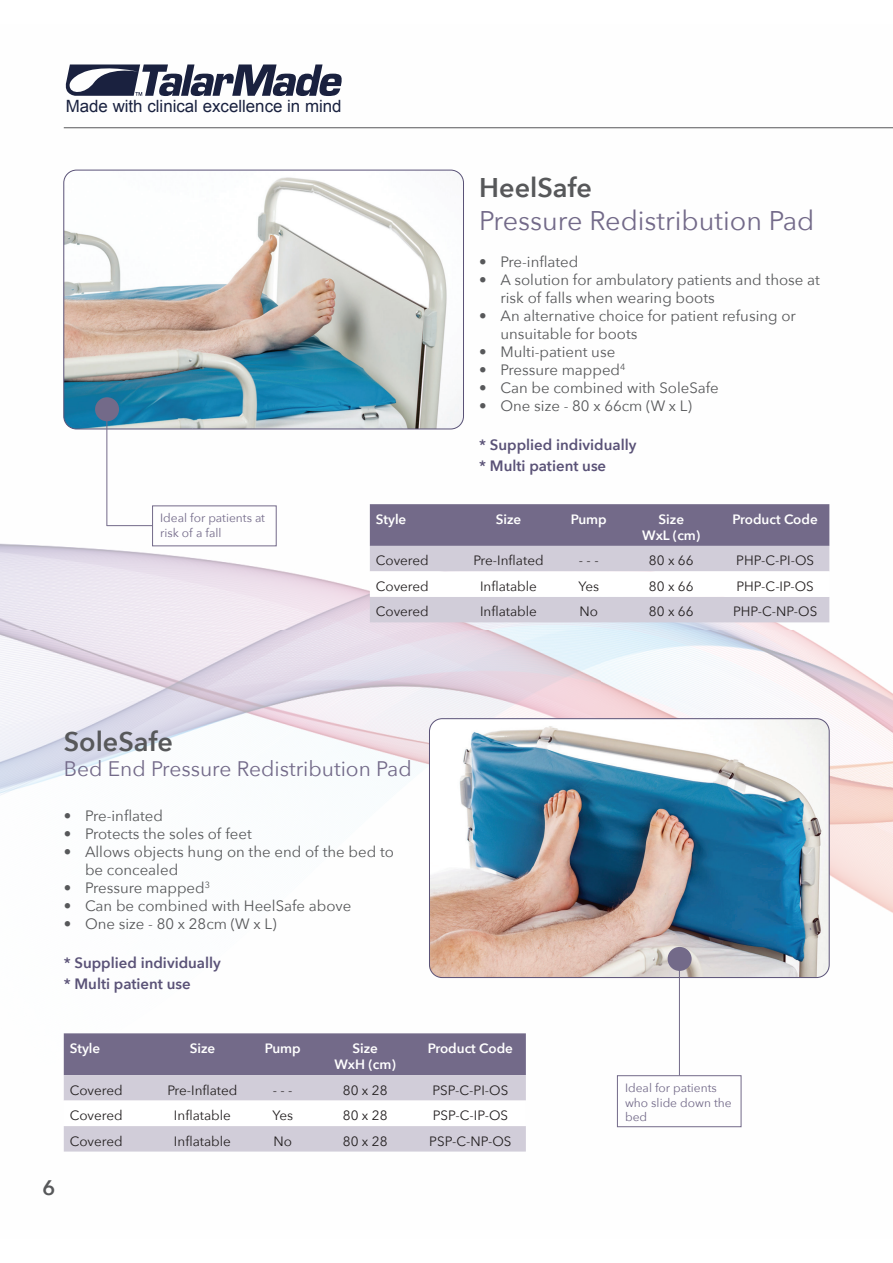
<style>
.page{position:relative;width:893px;height:1263px;background:#fff}
.page>*{position:absolute;margin:0;border:0;box-sizing:border-box;transform-origin:0 0}
.t1{font:27px "Avenir Next";color:#736a89}
.t2{font:600 27px "Avenir Next";color:#57585a}
.t3{font:21px "Avenir Next";color:#736a89}
.t4{font:600 21px "Avenir Next";color:#57585a}
.t5{font:16.95px "Arial";color:#19213f}
.t6{font:15px/18px "Avenir Next";color:#57585a}
.t7{font:600 15px "Avenir Next";color:#5a5277}
.t8{font:13.5px "Avenir Next";color:#231f20}
.t9{font:600 13.5px "Avenir Next";color:#fff}
.t10{font:12px/14.4px "Avenir Next";color:#736a89}
</style>
<div class="page">
<img style="left:0;top:127px;width:601px;height:1025px">
<img style="left:601px;top:128px;width:292px;height:1000px">
<hr style="left:64px;top:127px;width:829px;height:1px;background:#57585a">
<svg style="left:65px;top:64px;width:277px;height:32px"></svg>
<svg style="left:370px;top:504px;width:459px;height:118px"></svg>
<svg style="left:64px;top:1033px;width:462px;height:118px"></svg>
<img style="left:429px;top:719px;width:400px;height:258px">
<div style="left:429px;top:718px;width:400px;height:260px;border:1px solid #5a5277;border-radius:13px"></div>
<img style="left:64px;top:170px;width:399px;height:259px">
<div style="left:64px;top:170px;width:400px;height:259px;border:1px solid #5a5277;border-radius:13px"></div>
<hr style="left:107px;top:525px;width:45px;height:1px;background:#736a89">
<hr style="left:107px;top:410px;width:1px;height:116px;background:#736a89">
<div style="left:95px;top:397px;width:24px;height:24px;background:#736a89;border-radius:50%"></div>
<div style="left:152px;top:506px;width:124px;height:40px;border:1px solid #736a89"></div>
<hr style="left:679px;top:959px;width:1px;height:116px;background:#736a89">
<div style="left:668px;top:947px;width:24px;height:24px;background:#736a89;border-radius:50%"></div>
<div style="left:617px;top:1075px;width:124px;height:52px;border:1px solid #736a89"></div>
<p class="t5" style="left:66px;top:95px;width:277px">Made with clinical excellence in mind</p>
<p class="t10" style="left:160px;top:510px;width:106px">Ideal for patients at risk of a fall</p>
<p class="t2" style="left:479px;top:165px;width:114px">HeelSafe</p>
<p class="t1" style="left:479px;top:197px;width:337px">Pressure Redistribution Pad</p>
<p class="t6" style="left:479px;top:252px;width:101px">• Pre-inflated</p>
<p class="t6" style="left:500px;top:270px;width:321px;text-indent:-21px">• A solution for ambulatory patients and those at risk of falls when wearing boots</p>
<p class="t6" style="left:500px;top:306px;width:297px;text-indent:-21px">• An alternative choice for patient refusing or unsuitable for boots</p>
<p class="t6" style="left:479px;top:342px;width:137px">• Multi-patient use</p>
<p class="t6" style="left:479px;top:360px;width:148px">• Pressure mapped<sup>4</sup></p>
<p class="t6" style="left:479px;top:378px;width:241px">• Can be combined with SoleSafe</p>
<p class="t6" style="left:479px;top:396px;width:214px">• One size - 80 x 66cm (W x L)</p>
<p class="t7" style="left:479px;top:432px;width:159px">* Supplied individually</p>
<p class="t7" style="left:479px;top:453px;width:129px">* Multi patient use</p>
<p class="t9" style="left:376px;top:507px;width:32px">Style</p>
<p class="t9" style="left:496px;top:507px;width:27px">Size</p>
<p class="t9" style="left:571px;top:507px;width:38px">Pump</p>
<p class="t9" style="left:658px;top:507px;width:27px">Size</p>
<p class="t9" style="left:642px;top:524px;width:60px">WxL (cm)</p>
<p class="t9" style="left:732px;top:507px;width:87px">Product Code</p>
<p class="t8" style="left:376px;top:549px;width:55px">Covered</p>
<p class="t8" style="left:473px;top:549px;width:72px">Pre-Inflated</p>
<p class="t8" style="left:579px;top:549px;width:21px">- - -</p>
<p class="t8" style="left:649px;top:549px;width:46px">80 x 66</p>
<p class="t8" style="left:736px;top:549px;width:79px">PHP-C-PI-OS</p>
<p class="t8" style="left:376px;top:575px;width:55px">Covered</p>
<p class="t8" style="left:480px;top:575px;width:58px">Inflatable</p>
<p class="t8" style="left:578px;top:575px;width:22px">Yes</p>
<p class="t8" style="left:649px;top:575px;width:46px">80 x 66</p>
<p class="t8" style="left:736px;top:575px;width:79px">PHP-C-IP-OS</p>
<p class="t8" style="left:376px;top:600px;width:55px">Covered</p>
<p class="t8" style="left:480px;top:600px;width:58px">Inflatable</p>
<p class="t8" style="left:579px;top:600px;width:20px">No</p>
<p class="t8" style="left:649px;top:600px;width:46px">80 x 66</p>
<p class="t8" style="left:733px;top:600px;width:86px">PHP-C-NP-OS</p>
<p class="t2" style="left:64px;top:718px;width:111px">SoleSafe</p>
<p class="t3" style="left:64px;top:751px;width:349px">Bed End Pressure Redistribution Pad</p>
<p class="t6" style="left:64px;top:806px;width:101px">• Pre-inflated</p>
<p class="t6" style="left:64px;top:824px;width:189px">• Protects the soles of feet</p>
<p class="t6" style="left:85px;top:842px;width:310px;text-indent:-21px">• Allows objects hung on the end of the bed to be concealed</p>
<p class="t6" style="left:64px;top:878px;width:148px">• Pressure mapped<sup>3</sup></p>
<p class="t6" style="left:64px;top:896px;width:289px">• Can be combined with HeelSafe above</p>
<p class="t6" style="left:64px;top:914px;width:214px">• One size - 80 x 28cm (W x L)</p>
<p class="t7" style="left:64px;top:950px;width:159px">* Supplied individually</p>
<p class="t7" style="left:64px;top:971px;width:129px">* Multi patient use</p>
<p class="t4" style="left:43px;top:1169px;width:14px">6</p>
<p class="t9" style="left:70px;top:1036px;width:32px">Style</p>
<p class="t9" style="left:190px;top:1036px;width:27px">Size</p>
<p class="t9" style="left:265px;top:1036px;width:38px">Pump</p>
<p class="t9" style="left:352px;top:1036px;width:27px">Size</p>
<p class="t9" style="left:334px;top:1053px;width:63px">WxH (cm)</p>
<p class="t9" style="left:428px;top:1036px;width:87px">Product Code</p>
<p class="t8" style="left:70px;top:1078px;width:55px">Covered</p>
<p class="t8" style="left:167px;top:1078px;width:72px">Pre-Inflated</p>
<p class="t8" style="left:273px;top:1078px;width:21px">- - -</p>
<p class="t8" style="left:343px;top:1078px;width:46px">80 x 28</p>
<p class="t8" style="left:432px;top:1078px;width:77px">PSP-C-PI-OS</p>
<p class="t8" style="left:70px;top:1104px;width:55px">Covered</p>
<p class="t8" style="left:174px;top:1104px;width:58px">Inflatable</p>
<p class="t8" style="left:272px;top:1104px;width:22px">Yes</p>
<p class="t8" style="left:343px;top:1104px;width:46px">80 x 28</p>
<p class="t8" style="left:433px;top:1104px;width:77px">PSP-C-IP-OS</p>
<p class="t8" style="left:70px;top:1129px;width:55px">Covered</p>
<p class="t8" style="left:174px;top:1129px;width:58px">Inflatable</p>
<p class="t8" style="left:273px;top:1129px;width:20px">No</p>
<p class="t8" style="left:343px;top:1129px;width:46px">80 x 28</p>
<p class="t8" style="left:429px;top:1129px;width:84px">PSP-C-NP-OS</p>
<p class="t10" style="left:625px;top:1080px;width:108px">Ideal for patients who slide down the bed</p>
</div>
